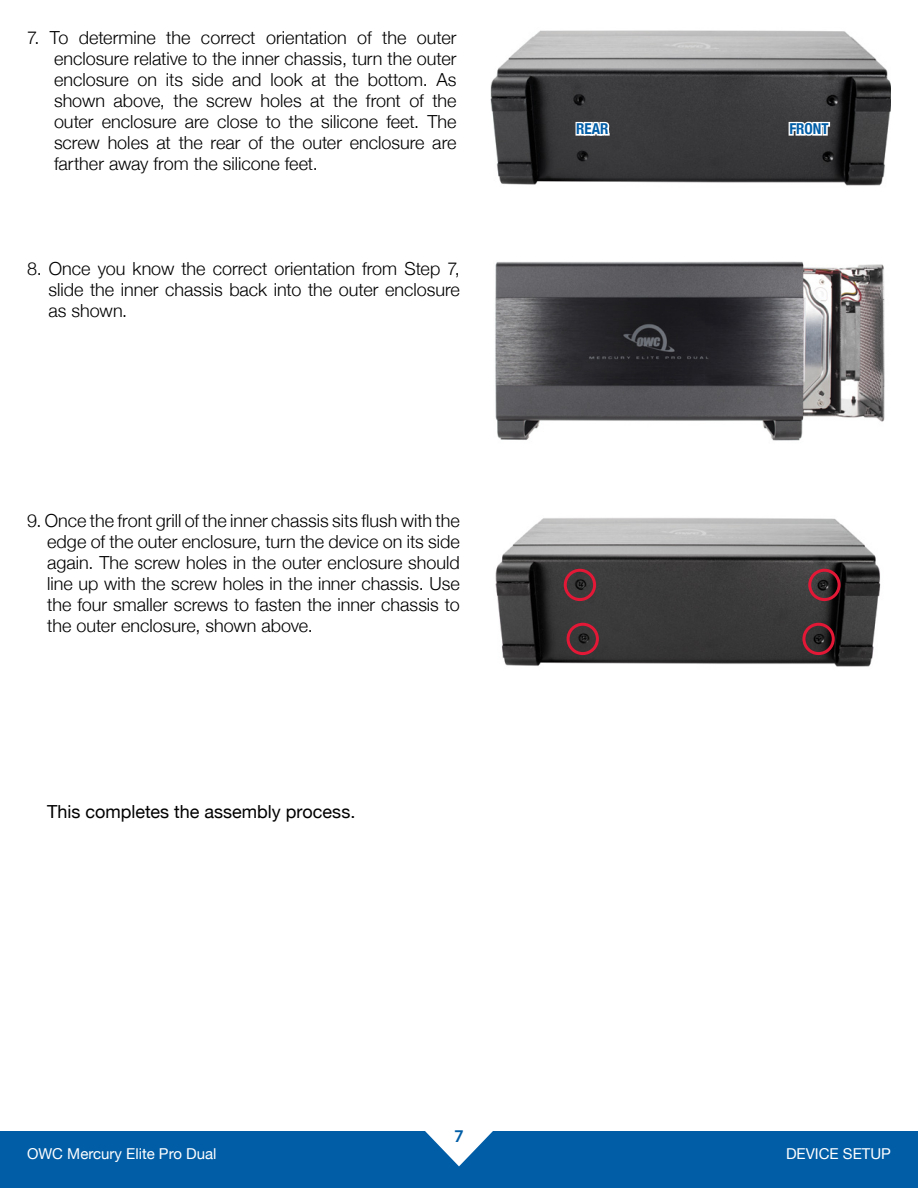
<style>
.page{position:relative;width:918px;height:1188px;background:#fff}
.page>*{position:absolute;margin:0;border:0;box-sizing:border-box;transform-origin:0 0}
.t1{font:300 18px/21px "Helvetica Neue";color:#000;text-align:justify}
.t2{font:18px "Helvetica Neue";color:#000}
.t3{font:600 18px "Myriad Pro";color:#005da6}
.t4{font:15px "Helvetica Neue";color:#fff}
.t5{font:700 condensed 15px "Helvetica Neue";color:#005da6}
</style>
<div class="page">
<div style="left:0;top:1131px;width:918px;height:57px;background:#005da6"></div>
<svg style="left:425px;top:1131px;width:68px;height:35px"></svg>
<img style="left:495px;top:261px;width:390px;height:180px">
<img style="left:495px;top:518px;width:386px;height:149px">
<div style="left:564px;top:569px;width:32px;height:32px;border:3px solid #e31837;border-radius:50%"></div>
<img style="left:490px;top:30px;width:401px;height:156px">
<svg style="left:574px;top:97px;width:38px;height:40px"></svg>
<svg style="left:787px;top:109px;width:45px;height:29px"></svg>
<div style="left:802px;top:623px;width:33px;height:32px;border:3px solid #e31837;border-radius:50%"></div>
<div style="left:808px;top:569px;width:33px;height:32px;border:3px solid #e31837;border-radius:50%"></div>
<div style="left:567px;top:623px;width:32px;height:32px;border:3px solid #e31837;border-radius:50%"></div>
<p class="t1" style="left:54px;top:26px;width:404px;text-indent:-27px">7. To determine the correct orientation of the outer enclosure relative to the inner chassis, turn the outer enclosure on its side and look at the bottom. As shown above, the screw holes at the front of the outer enclosure are close to the silicone feet. The screw holes at the rear of the outer enclosure are farther away from the silicone feet.</p>
<p class="t1" style="left:49px;top:257px;width:413px;text-indent:-22px">8. Once you know the correct orientation from Step 7, slide the inner chassis back into the outer enclosure as shown.</p>
<p class="t1" style="left:47px;top:509px;width:414px;text-indent:-20px">9. Once the front grill of the inner chassis sits flush with the edge of the outer enclosure, turn the device on its side again. The screw holes in the outer enclosure should line up with the screw holes in the inner chassis. Use the four smaller screws to fasten the inner chassis to the outer enclosure, shown above.</p>
<p class="t2" style="left:47px;top:799px;width:310px">This completes the assembly process.</p>
<p class="t5" style="left:576px;top:116px;width:34px">REAR</p>
<p class="t5" style="left:789px;top:116px;width:41px">FRONT</p>
<p class="t3" style="left:454px;top:1125px;width:11px">7</p>
<p class="t4" style="left:27px;top:1143px;width:191px">OWC Mercury Elite Pro Dual</p>
<p class="t4" style="left:786px;top:1143px;width:106px">DEVICE SETUP</p>
</div>
